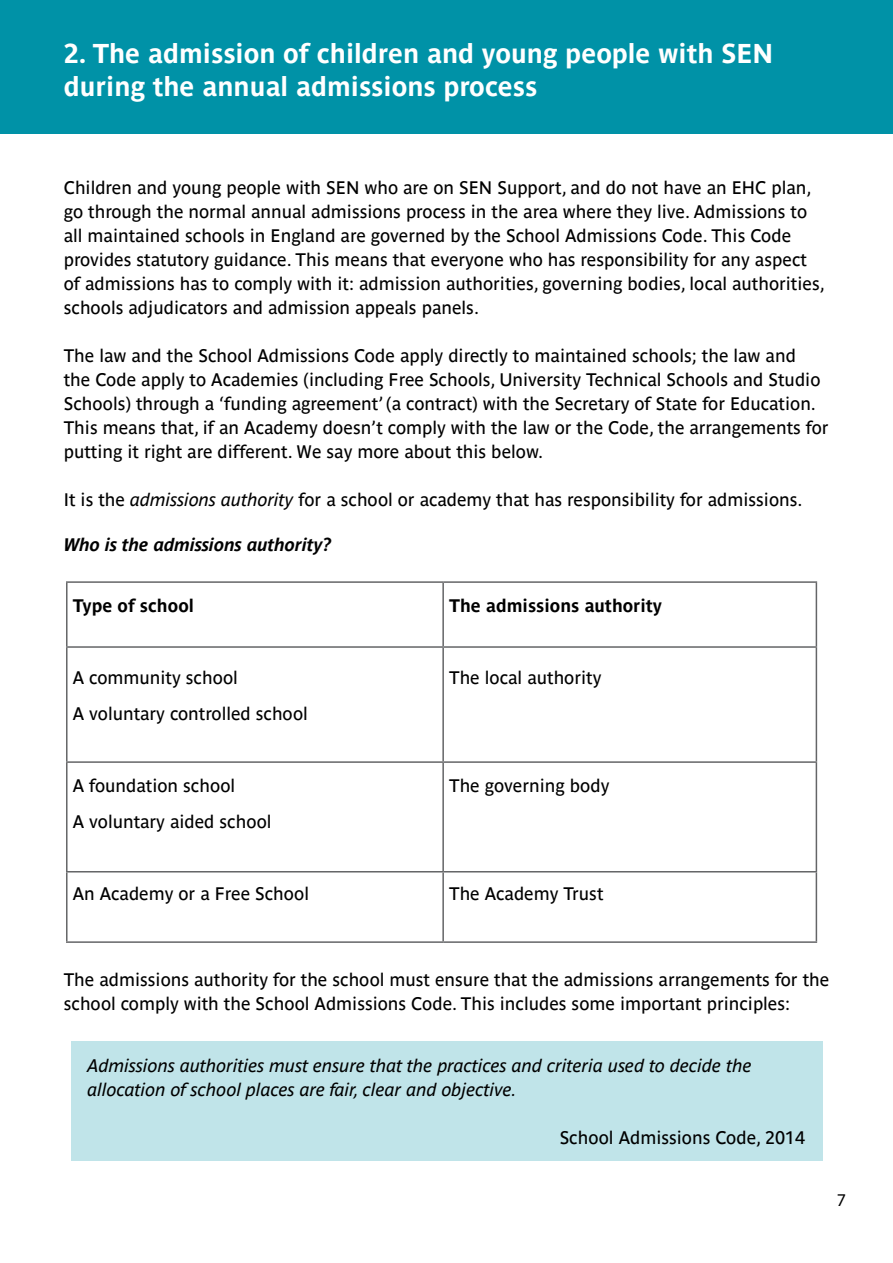
<style>
.page{position:relative;width:893px;height:1263px;background:#fff}
.page>*{position:absolute;margin:0;border:0;box-sizing:border-box;transform-origin:0 0}
.t1{font:700 27px/32.4px "Parisine Std";color:#fff}
.t2{font:18px/24px "Parisine Std";color:#000}
.t3{font:italic 18px/24px "Parisine Std";color:#000}
.t4{font:700 18px "Parisine Std";color:#000}
.t5{font:italic 700 18px "Parisine Std";color:#000}
.t6{font:18px "Myriad Pro";color:#000}
.s1{font-style:italic}
</style>
<div class="page">
<div style="left:0;top:0;width:893px;height:134px;background:#0092a7"></div>
<hr style="left:66px;top:581px;width:377px;height:2px;background:#646567">
<hr style="left:66px;top:583px;width:2px;height:63px;background:#646567">
<hr style="left:443px;top:581px;width:374px;height:2px;background:#646567">
<hr style="left:442px;top:583px;width:2px;height:63px;background:#646567">
<hr style="left:816px;top:583px;width:1px;height:63px;background:#646567">
<hr style="left:66px;top:646px;width:377px;height:2px;background:#646567">
<hr style="left:66px;top:648px;width:2px;height:113px;background:#646567">
<hr style="left:443px;top:646px;width:374px;height:2px;background:#646567">
<hr style="left:442px;top:648px;width:2px;height:113px;background:#646567">
<hr style="left:816px;top:648px;width:1px;height:113px;background:#646567">
<hr style="left:66px;top:761px;width:377px;height:2px;background:#646567">
<hr style="left:66px;top:763px;width:2px;height:108px;background:#646567">
<hr style="left:443px;top:761px;width:374px;height:2px;background:#646567">
<hr style="left:442px;top:763px;width:2px;height:108px;background:#646567">
<hr style="left:816px;top:763px;width:1px;height:108px;background:#646567">
<hr style="left:66px;top:871px;width:377px;height:1px;background:#646567">
<hr style="left:66px;top:872px;width:2px;height:69px;background:#646567">
<hr style="left:443px;top:871px;width:374px;height:1px;background:#646567">
<hr style="left:442px;top:872px;width:2px;height:69px;background:#646567">
<hr style="left:816px;top:872px;width:1px;height:69px;background:#646567">
<hr style="left:66px;top:941px;width:377px;height:2px;background:#646567">
<hr style="left:443px;top:941px;width:374px;height:2px;background:#646567">
<div style="left:71px;top:1041px;width:751px;height:120px;background:#c0e4e9"></div>
<h1 class="t1" style="left:64px;top:37px;width:711px">2. The admission of children and young people with SEN during the annual admissions process</h1>
<p class="t2" style="left:64px;top:176px;width:762px">Children and young people with SEN who are on SEN Support, and do not have an EHC plan, go through the normal annual admissions process in the area where they live. Admissions to all maintained schools in England are governed by the School Admissions Code. This Code provides statutory guidance. This means that everyone who has responsibility for any aspect of admissions has to comply with it: admission authorities, governing bodies, local authorities, schools adjudicators and admission appeals panels.</p>
<p class="t2" style="left:64px;top:344px;width:766px">The law and the School Admissions Code apply directly to maintained schools; the law and<br>the Code apply to Academies (including Free Schools, University Technical Schools and Studio Schools) through a ‘funding agreement’ (a contract) with the Secretary of State for Education.<br>This means that, if an Academy doesn’t comply with the law or the Code, the arrangements for putting it right are different. We say more about this below.</p>
<p class="t2" style="left:64px;top:488px;width:740px">It is the <span class="s1">admissions authority</span> for a school or academy that has responsibility for admissions.</p>
<p class="t5" style="left:64px;top:534px;width:269px">Who is the admissions authority?</p>
<p class="t4" style="left:73px;top:595px;width:123px">Type of school</p>
<p class="t4" style="left:449px;top:595px;width:214px">The admissions authority</p>
<p class="t2" style="left:73px;top:660px;width:237px;line-height:36px">A community school<br>A voluntary controlled school</p>
<p class="t2" style="left:449px;top:666px;width:154px">The local authority</p>
<p class="t2" style="left:73px;top:768px;width:200px;line-height:36px">A foundation school<br>A voluntary aided school</p>
<p class="t2" style="left:449px;top:774px;width:162px">The governing body</p>
<p class="t2" style="left:73px;top:882px;width:238px">An Academy or a Free School</p>
<p class="t2" style="left:449px;top:882px;width:156px">The Academy Trust</p>
<p class="t2" style="left:64px;top:967px;width:767px">The admissions authority for the school must ensure that the admissions arrangements for the school comply with the School Admissions Code. This includes some important principles:</p>
<p class="t3" style="left:88px;top:1054px;width:666px">Admissions authorities must ensure that the practices and criteria used to decide the allocation of school places are fair, clear and objective.</p>
<p class="t2" style="left:560px;top:1126px;width:247px">School Admissions Code, 2014</p>
<p class="t6" style="left:837px;top:1189px;width:11px">7</p>
</div>
